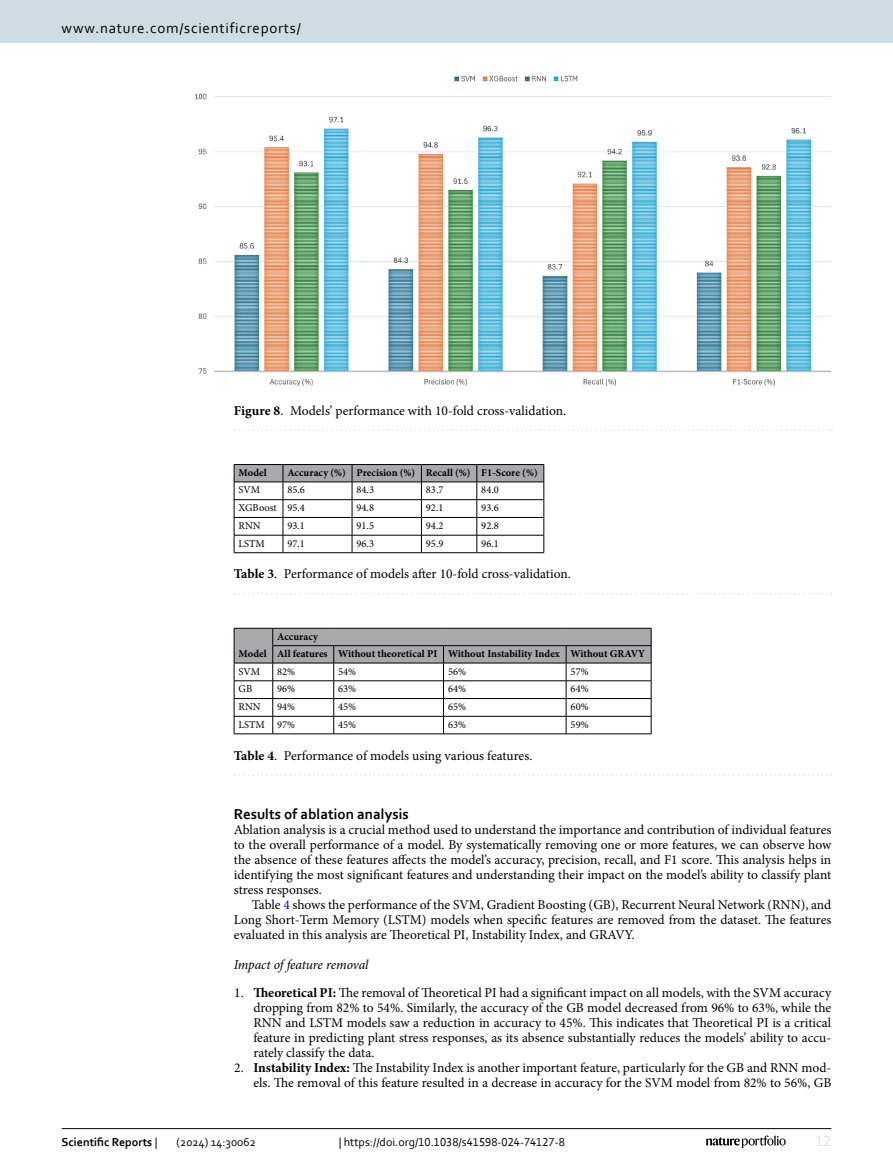
<style>
.page{position:relative;width:893px;height:1174px;background:#fff}
.page>*{position:absolute;margin:0;border:0;box-sizing:border-box;transform-origin:0 0}
.t1{font:15px "Corbel";letter-spacing:.05em;color:#000}
.Head_2{font:700 15px "Corbel";color:#000}
.t2{font:15px "Corbel";color:#d9e4eb}
.Ordered_L1_1_2{font:13.5px/15px "Minion Pro";color:#000;text-align:justify}
.Body_Text{font:13.5px/15px "Minion Pro";letter-spacing:-.005em;color:#000;text-align:justify}
.Body_Text_Indent{font:13.5px/15px "Minion Pro";letter-spacing:-.005em;color:#000;text-align:justify}
.Table_Caption{font:13.5px "Minion Pro";letter-spacing:-.005em;color:#000}
.Figure_Caption{font:13.5px "Minion Pro";color:#000}
.Head_3{font:italic 13.5px "Minion Pro";letter-spacing:-.01em;color:#000}
.t3{font:12px "Corbel";color:#000}
.t4{font:700 12px "Corbel";color:#000}
.Table_Body{font:10.5px "Minion Pro";color:#000}
.Table_Head{font:700 10.5px "Minion Pro";color:#000}
.s1{font-weight:700}
.s2{color:#00f}
.s3{font-weight:400}
</style>
<div class="page">
<hr style="left:273px;top:733px;width:61px;height:1px;background:#000">
<hr style="left:334px;top:733px;width:109px;height:1px;background:#000">
<hr style="left:443px;top:733px;width:123px;height:1px;background:#000">
<svg style="left:234px;top:628px;width:418px;height:105px"></svg>
<hr style="left:566px;top:733px;width:85px;height:1px;background:#000">
<hr style="left:234px;top:733px;width:39px;height:1px;background:#000">
<svg style="left:235px;top:774px;width:597px;height:1px"></svg>
<hr style="left:283px;top:552px;width:69px;height:1px;background:#000">
<hr style="left:352px;top:552px;width:69px;height:1px;background:#000">
<hr style="left:421px;top:552px;width:56px;height:1px;background:#000">
<svg style="left:234px;top:464px;width:311px;height:88px"></svg>
<hr style="left:477px;top:552px;width:67px;height:1px;background:#000">
<hr style="left:234px;top:552px;width:49px;height:1px;background:#000">
<svg style="left:235px;top:593px;width:597px;height:1px"></svg>
<img style="left:195px;top:76px;width:636px;height:310px">
<svg style="left:235px;top:429px;width:597px;height:2px"></svg>
<hr style="left:62px;top:1128px;width:769px;height:1px;background:#000">
<svg style="left:706px;top:1135px;width:80px;height:12px"></svg>
<div style="left:0;top:0;width:893px;height:43px;background:#cedde4"></div>
<p class="t1" style="left:62px;top:18px;width:241px">www.nature.com/scientificreports/</p>
<p class="Figure_Caption" style="left:234px;top:401px;width:334px"><span class="s1">Figure 8</span>. Models’ performance with 10-fold cross-validation.</p>
<p class="Table_Head" style="left:239px;top:465px;width:30px">Model</p>
<p class="Table_Head" style="left:287px;top:465px;width:60px">Accuracy (%)</p>
<p class="Table_Head" style="left:357px;top:465px;width:60px">Precision (%)</p>
<p class="Table_Head" style="left:426px;top:465px;width:46px">Recall (%)</p>
<p class="Table_Head" style="left:481px;top:465px;width:58px">F1-Score (%)</p>
<p class="Table_Body" style="left:239px;top:483px;width:23px">SVM</p>
<p class="Table_Body" style="left:287px;top:483px;width:19px">85.6</p>
<p class="Table_Body" style="left:357px;top:483px;width:19px">84.3</p>
<p class="Table_Body" style="left:426px;top:483px;width:19px">83.7</p>
<p class="Table_Body" style="left:481px;top:483px;width:19px">84.0</p>
<p class="Table_Body" style="left:239px;top:501px;width:40px">XGBoost</p>
<p class="Table_Body" style="left:287px;top:501px;width:19px">95.4</p>
<p class="Table_Body" style="left:357px;top:501px;width:19px">94.8</p>
<p class="Table_Body" style="left:426px;top:501px;width:19px">92.1</p>
<p class="Table_Body" style="left:481px;top:501px;width:19px">93.6</p>
<p class="Table_Body" style="left:239px;top:518px;width:24px">RNN</p>
<p class="Table_Body" style="left:287px;top:518px;width:19px">93.1</p>
<p class="Table_Body" style="left:357px;top:518px;width:19px">91.5</p>
<p class="Table_Body" style="left:426px;top:518px;width:19px">94.2</p>
<p class="Table_Body" style="left:481px;top:518px;width:19px">92.8</p>
<p class="Table_Body" style="left:239px;top:536px;width:28px">LSTM</p>
<p class="Table_Body" style="left:287px;top:536px;width:19px">97.1</p>
<p class="Table_Body" style="left:357px;top:536px;width:19px">96.3</p>
<p class="Table_Body" style="left:426px;top:536px;width:19px">95.9</p>
<p class="Table_Body" style="left:481px;top:536px;width:19px">96.1</p>
<p class="Table_Caption" style="left:234px;top:565px;width:338px"><span class="s1">Table 3</span>. Performance of models after 10-fold cross-validation.</p>
<p class="Table_Head" style="left:239px;top:646px;width:30px">Model</p>
<p class="Table_Head" style="left:277px;top:629px;width:42px">Accuracy</p>
<p class="Table_Head" style="left:277px;top:646px;width:52px">All features</p>
<p class="Table_Head" style="left:338px;top:646px;width:101px">Without theoretical PI</p>
<p class="Table_Head" style="left:448px;top:646px;width:113px">Without Instability Index</p>
<p class="Table_Head" style="left:571px;top:646px;width:76px">Without GRAVY</p>
<p class="Table_Body" style="left:239px;top:664px;width:23px">SVM</p>
<p class="Table_Body" style="left:277px;top:664px;width:20px">82%</p>
<p class="Table_Body" style="left:338px;top:664px;width:20px">54%</p>
<p class="Table_Body" style="left:448px;top:664px;width:20px">56%</p>
<p class="Table_Body" style="left:571px;top:664px;width:20px">57%</p>
<p class="Table_Body" style="left:239px;top:682px;width:15px">GB</p>
<p class="Table_Body" style="left:277px;top:682px;width:20px">96%</p>
<p class="Table_Body" style="left:338px;top:682px;width:20px">63%</p>
<p class="Table_Body" style="left:448px;top:682px;width:20px">64%</p>
<p class="Table_Body" style="left:571px;top:682px;width:20px">64%</p>
<p class="Table_Body" style="left:239px;top:699px;width:24px">RNN</p>
<p class="Table_Body" style="left:277px;top:699px;width:20px">94%</p>
<p class="Table_Body" style="left:338px;top:699px;width:20px">45%</p>
<p class="Table_Body" style="left:448px;top:699px;width:20px">65%</p>
<p class="Table_Body" style="left:571px;top:699px;width:20px">60%</p>
<p class="Table_Body" style="left:239px;top:717px;width:28px">LSTM</p>
<p class="Table_Body" style="left:277px;top:717px;width:20px">97%</p>
<p class="Table_Body" style="left:338px;top:717px;width:20px">45%</p>
<p class="Table_Body" style="left:448px;top:717px;width:20px">63%</p>
<p class="Table_Body" style="left:571px;top:717px;width:20px">59%</p>
<p class="Table_Caption" style="left:234px;top:746px;width:300px"><span class="s1">Table 4</span>. Performance of models using various features.</p>
<p class="Head_2" style="left:234px;top:804px;width:177px">Results of ablation analysis</p>
<p class="Body_Text" style="left:234px;top:822px;width:599px">Ablation analysis is a crucial method used to understand the importance and contribution of individual features to the overall performance of a model. By systematically removing one or more features, we can observe how the absence of these features affects the model’s accuracy, precision, recall, and F1 score. This analysis helps in identifying the most significant features and understanding their impact on the model’s ability to classify plant stress responses.</p>
<p class="Body_Text_Indent" style="left:234px;top:897px;width:599px;text-indent:18px">Table <span class="s2">4</span> shows the performance of the SVM, Gradient Boosting (GB), Recurrent Neural Network (RNN), and Long Short-Term Memory (LSTM) models when specific features are removed from the dataset. The features evaluated in this analysis are Theoretical PI, Instability Index, and GRAVY.</p>
<p class="Head_3" style="left:234px;top:955px;width:136px">Impact of feature removal</p>
<p class="Ordered_L1_1_2" style="left:253px;top:985px;width:579px;text-indent:-19px">1. <span class="s1">Theoretical PI:</span> The removal of Theoretical PI had a significant impact on all models, with the SVM accuracy dropping from 82% to 54%. Similarly, the accuracy of the GB model decreased from 96% to 63%, while the RNN and LSTM models saw a reduction in accuracy to 45%. This indicates that Theoretical PI is a critical feature in predicting plant stress responses, as its absence substantially reduces the models’ ability to accu&shy;rately classify the data.</p>
<p class="Ordered_L1_1_2" style="left:234px;top:1060px;width:599px;text-align:right">2. <span class="s1">Instability Index:</span> The Instability Index is another important feature, particularly for the GB and RNN mod&shy;els. The removal of this feature resulted in a decrease in accuracy for the SVM model from 82% to 56%, GB</p>
<p class="t4" style="left:62px;top:1134px;width:97px">Scientific Reports <span class="s3">|</span></p>
<p class="t3" style="left:177px;top:1134px;width:81px">(2024) 14:30062</p>
<p class="t3" style="left:339px;top:1134px;width:228px">| https://doi.org/10.1038/s41598-024-74127-8</p>
<p class="t2" style="left:816px;top:1132px;width:17px">12</p>
</div>
